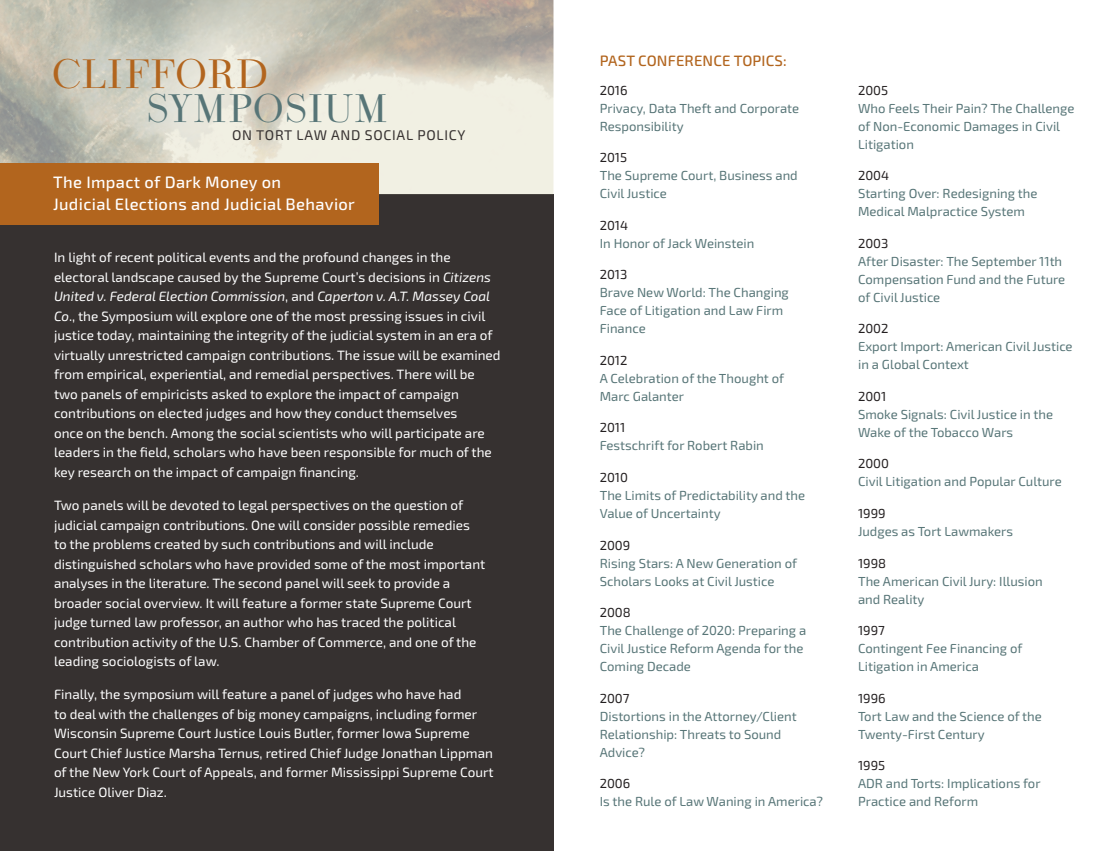
<style>
.page{position:relative;width:1107px;height:851px;background:#fff}
.page>*{position:absolute;margin:0;border:0;box-sizing:border-box;transform-origin:0 0}
.t1{font:40.05px "Ratio Modern";letter-spacing:.02em;color:#b2651e}
.t2{font:38.85px "Ratio Modern";letter-spacing:.02em;color:#577577}
.t3{font:500 16.5px "Exo 2.0";letter-spacing:.02em;color:#fff}
.t4{font:500 15px "Exo 2.0";letter-spacing:.01em;color:#b2651e}
.t5{font:14.1px "Exo 2.0";letter-spacing:.05em;color:#363130}
.t6{font:13.5px/19.5px "Exo 2.0";color:#fff}
.t7{font:13.05px/18px "Exo 2.0";color:#577577}
.t8{font:13.05px "Exo 2.0";color:#231f20}
.s1{font-style:italic}
</style>
<div class="page">
<div style="left:0;top:194px;width:554px;height:656px;background:#363130"></div>
<img style="left:0;top:0;width:554px;height:194px">
<div style="left:0;top:163px;width:379px;height:62px;background:#b2651e"></div>
<p class="t1" style="left:52px;top:48px;width:218px">CLIFFORD</p>
<p class="t2" style="left:146px;top:83px;width:243px">SYMPOSIUM</p>
<p class="t5" style="left:232px;top:126px;width:235px">ON TORT LAW AND SOCIAL POLICY</p>
<p class="t3" style="left:53px;top:172px;width:229px">The Impact of Dark Money on</p>
<p class="t3" style="left:53px;top:195px;width:303px">Judicial Elections and Judicial Behavior</p>
<p class="t6" style="left:54px;top:248px;width:448px">In light of recent political events and the profound changes in the electoral landscape caused by the Supreme Court’s decisions in <span class="s1">Citizens United v. Federal Election Commission</span>, and <span class="s1">Caperton v. A.T. Massey Coal Co</span>., the Symposium will explore one of the most pressing issues in civil justice today, maintaining the integrity of the judicial system in an era of virtually unrestricted campaign contributions. The issue will be examined from empirical, experiential, and remedial perspectives. There will be two panels of empiricists asked to explore the impact of campaign contributions on elected judges and how they conduct themselves<br>once on the bench. Among the social scientists who will participate are leaders in the field, scholars who have been responsible for much of the key research on the impact of campaign financing.</p>
<p class="t6" style="left:54px;top:495px;width:433px">Two panels will be devoted to legal perspectives on the question of judicial campaign contributions. One will consider possible remedies to the problems created by such contributions and will include distinguished scholars who have provided some of the most important analyses in the literature. The second panel will seek to provide a broader social overview. It will feature a former state Supreme Court judge turned law professor, an author who has traced the political contribution activity of the U.S. Chamber of Commerce, and one of the leading sociologists of law.</p>
<p class="t6" style="left:54px;top:684px;width:441px">Finally, the symposium will feature a panel of judges who have had<br>to deal with the challenges of big money campaigns, including former Wisconsin Supreme Court Justice Louis Butler, former Iowa Supreme Court Chief Justice Marsha Ternus, retired Chief Judge Jonathan Lippman of the New York Court of Appeals, and former Mississippi Supreme Court Justice Oliver Diaz.</p>
<p class="t4" style="left:600px;top:52px;width:188px">PAST CONFERENCE TOPICS:</p>
<p class="t8" style="left:600px;top:83px;width:29px">2016</p>
<p class="t7" style="left:600px;top:99px;width:201px">Privacy, Data Theft and Corporate<br>Responsibility</p>
<p class="t8" style="left:600px;top:150px;width:29px">2015</p>
<p class="t7" style="left:600px;top:167px;width:200px">The Supreme Court, Business and<br>Civil Justice</p>
<p class="t8" style="left:600px;top:218px;width:30px">2014</p>
<p class="t7" style="left:600px;top:234px;width:156px">In Honor of Jack Weinstein</p>
<p class="t8" style="left:600px;top:267px;width:29px">2013</p>
<p class="t7" style="left:600px;top:284px;width:191px">Brave New World: The Changing<br>Face of Litigation and Law Firm<br>Finance</p>
<p class="t8" style="left:600px;top:353px;width:29px">2012</p>
<p class="t7" style="left:600px;top:369px;width:186px">A Celebration of the Thought of<br>Marc Galanter</p>
<p class="t8" style="left:600px;top:420px;width:27px">2011</p>
<p class="t7" style="left:600px;top:437px;width:166px">Festschrift for Robert Rabin</p>
<p class="t8" style="left:600px;top:470px;width:30px">2010</p>
<p class="t7" style="left:600px;top:486px;width:207px">The Limits of Predictability and the<br>Value of Uncertainty</p>
<p class="t8" style="left:600px;top:537px;width:32px">2009</p>
<p class="t7" style="left:600px;top:554px;width:199px">Rising Stars: A New Generation of<br>Scholars Looks at Civil Justice</p>
<p class="t8" style="left:600px;top:605px;width:33px">2008</p>
<p class="t7" style="left:600px;top:621px;width:208px">The Challenge of 2020: Preparing a<br>Civil Justice Reform Agenda for the<br>Coming Decade</p>
<p class="t8" style="left:600px;top:690px;width:31px">2007</p>
<p class="t7" style="left:600px;top:707px;width:199px">Distortions in the Attorney/Client<br>Relationship: Threats to Sound<br>Advice?</p>
<p class="t8" style="left:600px;top:776px;width:32px">2006</p>
<p class="t7" style="left:600px;top:792px;width:225px">Is the Rule of Law Waning in America?</p>
<p class="t8" style="left:858px;top:83px;width:32px">2005</p>
<p class="t7" style="left:858px;top:99px;width:218px">Who Feels Their Pain? The Challenge</p>
<p class="t7" style="left:858px;top:117px;width:204px">of Non-Economic Damages in Civil<br>Litigation</p>
<p class="t8" style="left:858px;top:168px;width:33px">2004</p>
<p class="t7" style="left:858px;top:185px;width:181px">Starting Over: Redesigning the<br>Medical Malpractice System</p>
<p class="t8" style="left:858px;top:236px;width:32px">2003</p>
<p class="t7" style="left:858px;top:252px;width:209px">After Disaster: The September 11th<br>Compensation Fund and the Future of Civil Justice</p>
<p class="t8" style="left:858px;top:321px;width:32px">2002</p>
<p class="t7" style="left:858px;top:338px;width:216px">Export Import: American Civil Justice in a Global Context</p>
<p class="t8" style="left:858px;top:389px;width:30px">2001</p>
<p class="t7" style="left:858px;top:405px;width:197px">Smoke Signals: Civil Justice in the<br>Wake of the Tobacco Wars</p>
<p class="t8" style="left:858px;top:456px;width:33px">2000</p>
<p class="t7" style="left:858px;top:473px;width:205px">Civil Litigation and Popular Culture</p>
<p class="t8" style="left:858px;top:506px;width:29px">1999</p>
<p class="t7" style="left:858px;top:522px;width:157px">Judges as Tort Lawmakers</p>
<p class="t8" style="left:858px;top:555px;width:30px">1998</p>
<p class="t7" style="left:858px;top:572px;width:186px">The American Civil Jury: Illusion and Reality</p>
<p class="t8" style="left:858px;top:623px;width:28px">1997</p>
<p class="t7" style="left:858px;top:639px;width:166px">Contingent Fee Financing of<br>Litigation in America</p>
<p class="t8" style="left:858px;top:690px;width:29px">1996</p>
<p class="t7" style="left:858px;top:707px;width:185px">Tort Law and the Science of the<br>Twenty-First Century</p>
<p class="t8" style="left:858px;top:758px;width:29px">1995</p>
<p class="t7" style="left:858px;top:774px;width:184px">ADR and Torts: Implications for<br>Practice and Reform</p>
</div>
